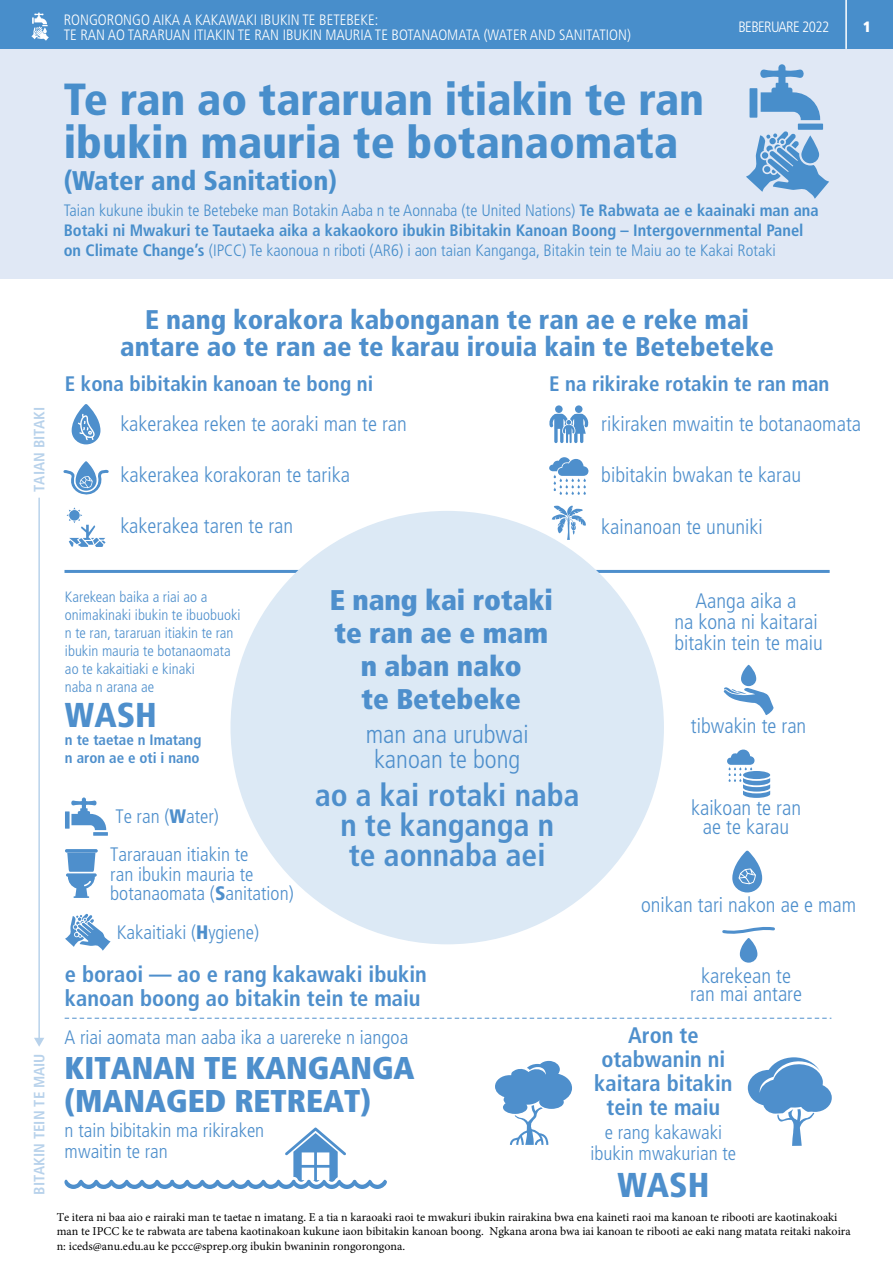
<style>
.page{position:relative;width:893px;height:1263px;background:#fff}
.page>*{position:absolute;margin:0;border:0;box-sizing:border-box;transform-origin:0 0}
.t1{font:900 condensed 45px/43.5px "Frutiger LT Pro";color:#488ecb}
.t2{font:900 condensed 34.5px "Frutiger LT Pro";color:#4e8fcc}
.t3{font:700 condensed 31.5px/30px "Frutiger LT Pro";color:#4e8fcc;text-align:center}
.t4{font:900 condensed 31.5px/33px "Frutiger LT Pro";color:#4e8fcc}
.t5{font:900 condensed 28.5px/33px "Frutiger LT Pro";color:#4e8fcc;text-align:center}
.t6{font:900 condensed 27px/27px "Frutiger LT Pro";color:#4e8fcc;text-align:center}
.t7{font:900 condensed 27px "Frutiger LT Pro";color:#488ecb}
.t8{font:300 condensed 25.5px/25.5px "Frutiger LT Pro";color:#4e8fcc;text-align:center}
.t9{font:700 condensed 22.5px/24px "Frutiger LT Pro";color:#4e8fcc}
.t10{font:300 condensed 21px/18.6px "Frutiger LT Pro";color:#4e8fcc;text-align:center}
.t11{font:700 condensed 21px "Frutiger LT Pro";color:#4e8fcc}
.t12{font:300 condensed 19.5px/21px "Frutiger LT Pro";color:#4e8fcc}
.t13{font:300 condensed 16.5px/19.5px "Frutiger LT Pro";color:#488ecb}
.t14{font:300 condensed 15px/18px "Frutiger LT Pro";color:#4e8fcc}
.t15{font:300 condensed 15px/15px "Frutiger LT Pro";color:#fff}
.t16{font:700 condensed 15px/18px "Frutiger LT Pro";color:#4e8fcc}
.t17{font:700 condensed 15px "Frutiger LT Pro";color:#b8d2eb}
.t18{font:300 condensed 15px "Frutiger LT Pro";letter-spacing:-.04em;color:#fff}
.t19{font:900 condensed 15px "Frutiger LT Pro";color:#fff}
.t20{font:12px/14.4px "Minion Pro";color:#000}
.s1{font-weight:700}
.s2{font-weight:900}
</style>
<div class="page">
<div style="left:0;top:0;width:893px;height:49px;background:#488ecb"></div>
<svg style="left:31px;top:12px;width:18px;height:29px"></svg>
<hr style="left:65px;top:570px;width:765px;height:3px;background:#4e8fcc">
<svg style="left:65px;top:1018px;width:766px;height:1px"></svg>
<div style="left:230px;top:511px;width:434px;height:433px;background:#dce9f5;border-radius:50%"></div>
<div style="left:65px;top:811px;width:5px;height:18px;background:#4e8fcc"></div>
<svg style="left:71px;top:797px;width:35px;height:33px"></svg>
<svg style="left:93px;top:832px;width:15px;height:4px"></svg>
<svg style="left:65px;top:849px;width:33px;height:49px"></svg>
<svg style="left:65px;top:914px;width:46px;height:37px"></svg>
<svg style="left:723px;top:665px;width:51px;height:50px"></svg>
<svg style="left:732px;top:851px;width:30px;height:41px"></svg>
<svg style="left:722px;top:927px;width:53px;height:36px"></svg>
<svg style="left:495px;top:1061px;width:77px;height:84px"></svg>
<svg style="left:748px;top:1057px;width:84px;height:89px"></svg>
<svg style="left:64px;top:1127px;width:323px;height:62px"></svg>
<div style="left:555px;top:405px;width:8px;height:8px;background:#4e8fcc;border-radius:50%"></div>
<svg style="left:549px;top:413px;width:40px;height:30px"></svg>
<div style="left:575px;top:405px;width:7px;height:8px;background:#4e8fcc;border-radius:50%"></div>
<svg style="left:549px;top:457px;width:39px;height:38px"></svg>
<svg style="left:551px;top:505px;width:35px;height:35px"></svg>
<svg style="left:72px;top:404px;width:28px;height:40px"></svg>
<svg style="left:67px;top:507px;width:39px;height:40px"></svg>
<div style="left:69px;top:510px;width:11px;height:11px;background:#4e8fcc;border-radius:50%"></div>
<svg style="left:63px;top:461px;width:46px;height:34px"></svg>
<svg style="left:727px;top:749px;width:43px;height:49px"></svg>
<div style="left:743px;top:771px;width:27px;height:8px;background:#4e8fcc;border-radius:50%"></div>
<hr style="left:38px;top:498px;width:2px;height:541px;background:#b8d2eb">
<svg style="left:34px;top:1038px;width:10px;height:9px"></svg>
<div style="left:0;top:49px;width:893px;height:230px;background:#e0e8f5"></div>
<div style="left:749px;top:88px;width:8px;height:30px;background:#488ecb"></div>
<svg style="left:760px;top:64px;width:60px;height:56px"></svg>
<div style="left:798px;top:124px;width:25px;height:6px;background:#488ecb"></div>
<svg style="left:746px;top:131px;width:83px;height:68px"></svg>
<hr style="left:845px;top:0;width:2px;height:49px;background:#fff">
<p class="t15" style="left:64px;top:13px;width:316px">RONGORONGO AIKA A KAKAWAKI IBUKIN TE BETEBEKE:<br>Te ran</p>
<p class="t15" style="left:108px;top:28px;width:22px">ao tararuan</p>
<p class="t15" style="left:194px;top:28px;width:7px">itiakin</p>
<p class="t15" style="left:238px;top:28px;width:26px">te ran</p>
<p class="t15" style="left:283px;top:28px;width:8px">ibukin</p>
<p class="t15" style="left:325px;top:28px;width:9px">mauria</p>
<p class="t15" style="left:375px;top:28px;width:26px">te botanaomata</p>
<p class="t15" style="left:484px;top:28px;width:19px">(Water</p>
<p class="t15" style="left:530px;top:28px;width:44px">an d Sanitation</p>
<p class="t15" style="left:627px;top:28px;width:5px">)</p>
<p class="t1" style="left:64px;top:77px;width:642px">Te ran ao tararuan itiakin te ran ibukin mauria te botanaomata</p>
<p class="t7" style="left:64px;top:164px;width:275px">(Water and Sanitation)</p>
<p class="t18" style="left:738px;top:18px;width:92px">BEBERUARE 2022</p>
<p class="t13" style="left:64px;top:201px;width:756px">Taian kukune ibukin te Betebeke man Botakin Aaba n te Aonnaba (te United Nations) <span class="s1">Te Rabwata ae e kaainaki man ana<br>Botaki ni Mwakuri te Tautaeka aika a kakaokoro ibukin Bibitakin Kanoan Boong – Intergovernmental Panel on Climate Change’s</span> (IPCC) Te kaonoua n riboti (AR6) i aon taian Kanganga, Bitakin tein te Maiu ao te Kakai Rotaki</p>
<p class="t19" style="left:863px;top:17px;width:9px">1</p>
<p class="t17" style="left:30px;top:492px;width:87px;rotate:-90deg">TAIAN BITAKI</p>
<p class="t6" style="left:120px;top:306px;width:655px">E nang korakora kabonganan te ran ae e reke mai antare ao te ran ae te karau irouia kain te Betebeteke</p>
<p class="t11" style="left:65px;top:372px;width:310px">E kona bibitakin kanoan te bong ni</p>
<p class="t10" style="left:120px;top:414px;width:288px">kakerakea reken te aoraki man te ran</p>
<p class="t10" style="left:121px;top:466px;width:231px">kakerakea korakoran te tarika</p>
<p class="t10" style="left:120px;top:517px;width:174px">kakerakea taren te ran</p>
<p class="t11" style="left:549px;top:372px;width:282px">E na rikirake rotakin te ran man</p>
<p class="t10" style="left:601px;top:414px;width:261px">rikiraken mwaitin te botanaomata</p>
<p class="t10" style="left:601px;top:466px;width:201px">bibitakin bwakan te karau</p>
<p class="t10" style="left:601px;top:517px;width:163px">kainanoan te ununiki</p>
<p class="t17" style="left:30px;top:1194px;width:143px;rotate:-90deg">BITAKIN TEIN TE MAIU</p>
<p class="t5" style="left:330px;top:583px;width:225px">E nang kai rotaki te ran ae e mam n aban nako<br>te Betebeke</p>
<p class="t8" style="left:366px;top:721px;width:164px">man ana urubwai kanoan te bong</p>
<p class="t3" style="left:315px;top:780px;width:266px">ao a kai rotaki naba n te kanganga n<br>te aonnaba aei</p>
<p class="t14" style="left:65px;top:588px;width:177px">Karekean baika a riai ao a onimakinaki ibukin te ibuobuoki n te ran, tararuan itiakin te ran ibukin mauria te botanaomata ao te kakaitiaki e kinaki<br>naba n arana ae</p>
<p class="t10" style="left:674px;top:590px;width:150px;line-height:21px">Aanga aika a<br>na kona ni kaitarai bitakin tein te maiu</p>
<p class="t2" style="left:65px;top:694px;width:94px">WASH</p>
<p class="t16" style="left:65px;top:730px;width:138px">n te taetae n Imatang n aron ae e oti i nano</p>
<p class="t10" style="left:691px;top:716px;width:117px">tibwakin te ran</p>
<p class="t10" style="left:691px;top:799px;width:112px">kaikoan te ran ae te karau</p>
<p class="t12" style="left:110px;top:797px;width:140px;line-height:38.2px">Te ran (<span class="s2">W</span>ater)<br>Tararauan itiakin te</p>
<p class="t12" style="left:110px;top:864px;width:185px;line-height:19.5px">ran ibukin mauria te botanaomata (<span class="s2">S</span>anitation)</p>
<p class="t12" style="left:117px;top:921px;width:144px">Kakaitiaki (<span class="s2">H</span>ygiene)</p>
<p class="t10" style="left:641px;top:895px;width:217px">onikan tari nakon ae e mam</p>
<p class="t9" style="left:65px;top:962px;width:363px">e boraoi — ao e rang kakawaki ibukin kanoan boong ao bitakin tein te maiu</p>
<p class="t12" style="left:65px;top:1027px;width:345px">A riai aomata man aaba ika a uarereke n iangoa</p>
<p class="t4" style="left:65px;top:1051px;width:351px">KITANAN TE KANGANGA (MANAGED RETREAT)</p>
<p class="t12" style="left:65px;top:1120px;width:201px">n tain bibitakin ma rikiraken mwaitin te ran</p>
<p class="t10" style="left:690px;top:966px;width:113px">karekean te ran mai antare</p>
<p class="t9" style="left:594px;top:1023px;width:140px;text-align:center">Aron te otabwanin ni kaitara bitakin tein te maiu</p>
<p class="t12" style="left:591px;top:1121px;width:147px;text-align:center">e rang kakawaki ibukin mwakurian te</p>
<p class="t2" style="left:617px;top:1164px;width:94px">WASH</p>
<p class="t20" style="left:57px;top:1209px;width:795px">Te itera ni baa aio e rairaki man te taetae n imatang. E a tia n karaoaki raoi te mwakuri ibukin rairakina bwa ena kaineti raoi ma kanoan te ribooti are kaotinakoaki man te IPCC ke te rabwata are tabena kaotinakoan kukune iaon bibitakin kanoan boong. Ngkana arona bwa iai kanoan te ribooti ae eaki nang matata reitaki nakoira n: iceds@anu.edu.au ke pccc@sprep.org ibukin bwaninin rongorongona.</p>
</div>
